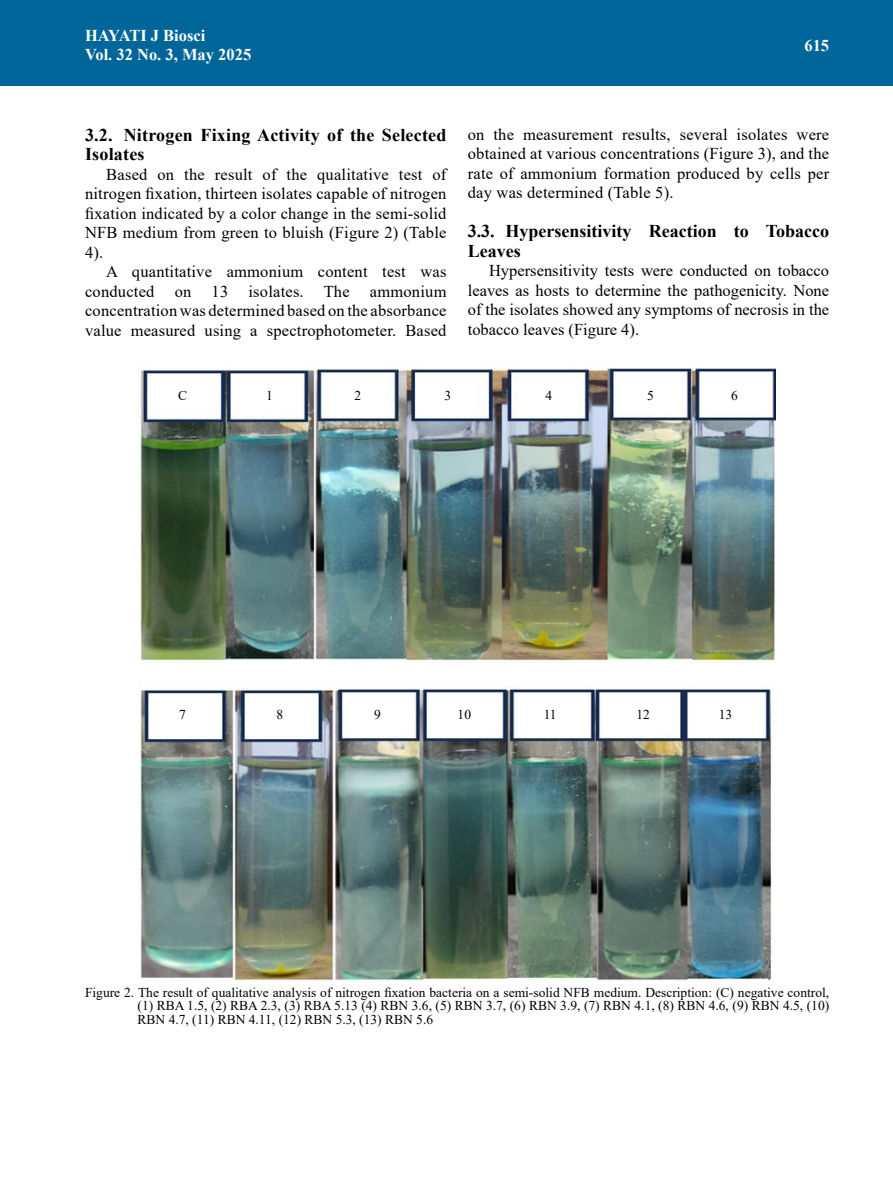
<style>
.page{position:relative;width:893px;height:1191px;background:#fff}
.page>*{position:absolute;margin:0;border:0;box-sizing:border-box;transform-origin:0 0}
.t1{font:700 18px/19.5px "Times New Roman";letter-spacing:.005em;color:#000}
.t2{font:16.5px/19.5px "Times New Roman";letter-spacing:.01em;color:#000;text-align:justify}
.t3{font:700 16.5px/19.5px "Times New Roman";color:#fff}
.t4{font:13.5px/13.5px "Times New Roman";color:#000;text-align:justify}
</style>
<div class="page">
<div style="left:0;top:0;width:893px;height:85px;background:#069"></div>
<img style="left:140px;top:367px;width:635px;height:614px">
<div style="left:154px;top:379px;width:57px;height:32px;background:#fff"></div>
<div style="left:154px;top:698px;width:57px;height:32px;background:#fff"></div>
<div style="left:329px;top:379px;width:57px;height:32px;background:#fff"></div>
<div style="left:349px;top:698px;width:57px;height:32px;background:#fff"></div>
<div style="left:622px;top:379px;width:57px;height:32px;background:#fff"></div>
<div style="left:614px;top:698px;width:58px;height:32px;background:#fff"></div>
<div style="left:241px;top:379px;width:57px;height:32px;background:#fff"></div>
<div style="left:251px;top:698px;width:58px;height:32px;background:#fff"></div>
<div style="left:520px;top:379px;width:57px;height:32px;background:#fff"></div>
<div style="left:522px;top:698px;width:57px;height:32px;background:#fff"></div>
<div style="left:419px;top:379px;width:57px;height:32px;background:#fff"></div>
<div style="left:436px;top:698px;width:57px;height:32px;background:#fff"></div>
<div style="left:706px;top:379px;width:57px;height:32px;background:#fff"></div>
<div style="left:697px;top:698px;width:57px;height:32px;background:#fff"></div>
<p class="t3" style="left:85px;top:25px;width:168px">HAYATI J Biosci<br>Vol. 32 No. 3, May 2025</p>
<p class="t3" style="left:804px;top:35px;width:26px">615</p>
<p class="t1" style="left:85px;top:124px;width:363px">3.2. Nitrogen Fixing Activity of the Selected<br>Isolates</p>
<p class="t2" style="left:85px;top:164px;width:363px;text-indent:21px">Based on the result of the qualitative test of nitrogen fixation, thirteen isolates capable of nitrogen fixation indicated by a color change in the semi-solid NFB medium from green to bluish (Figure 2) (Table 4).</p>
<p class="t2" style="left:85px;top:261px;width:363px;text-indent:21px">A quantitative ammonium content test was conducted on 13 isolates. The ammonium concentration was determined based on the absorbance value measured using a spectrophotometer. Based</p>
<p class="t2" style="left:468px;top:124px;width:363px">on the measurement results, several isolates were obtained at various concentrations (Figure 3), and the rate of ammonium formation produced by cells per day was determined (Table 5).</p>
<p class="t1" style="left:468px;top:221px;width:363px">3.3. Hypersensitivity Reaction to Tobacco<br>Leaves</p>
<p class="t2" style="left:468px;top:260px;width:363px;text-indent:21px">Hypersensitivity tests were conducted on tobacco leaves as hosts to determine the pathogenicity. None of the isolates showed any symptoms of necrosis in the tobacco leaves (Figure 4).</p>
<p class="t4" style="left:178px;top:388px;width:11px">C</p>
<p class="t4" style="left:266px;top:388px;width:8px">1</p>
<p class="t4" style="left:355px;top:388px;width:8px">2</p>
<p class="t4" style="left:444px;top:388px;width:8px">3</p>
<p class="t4" style="left:545px;top:388px;width:8px">4</p>
<p class="t4" style="left:647px;top:388px;width:8px">5</p>
<p class="t4" style="left:731px;top:388px;width:8px">6</p>
<p class="t4" style="left:179px;top:707px;width:8px">7</p>
<p class="t4" style="left:277px;top:707px;width:8px">8</p>
<p class="t4" style="left:374px;top:707px;width:8px">9</p>
<p class="t4" style="left:458px;top:707px;width:15px">10</p>
<p class="t4" style="left:544px;top:707px;width:15px">11</p>
<p class="t4" style="left:636px;top:707px;width:15px">12</p>
<p class="t4" style="left:719px;top:707px;width:15px">13</p>
<p class="t4" style="left:138px;top:985px;width:693px;text-indent:-53px">Figure 2. The result of qualitative analysis of nitrogen fixation bacteria on a semi-solid NFB medium. Description: (C) negative control, (1) RBA 1.5, (2) RBA 2.3, (3) RBA 5.13 (4) RBN 3.6, (5) RBN 3.7, (6) RBN 3.9, (7) RBN 4.1, (8) RBN 4.6, (9) RBN 4.5, (10)<br>RBN 4.7, (11) RBN 4.11, (12) RBN 5.3, (13) RBN 5.6</p>
</div>
